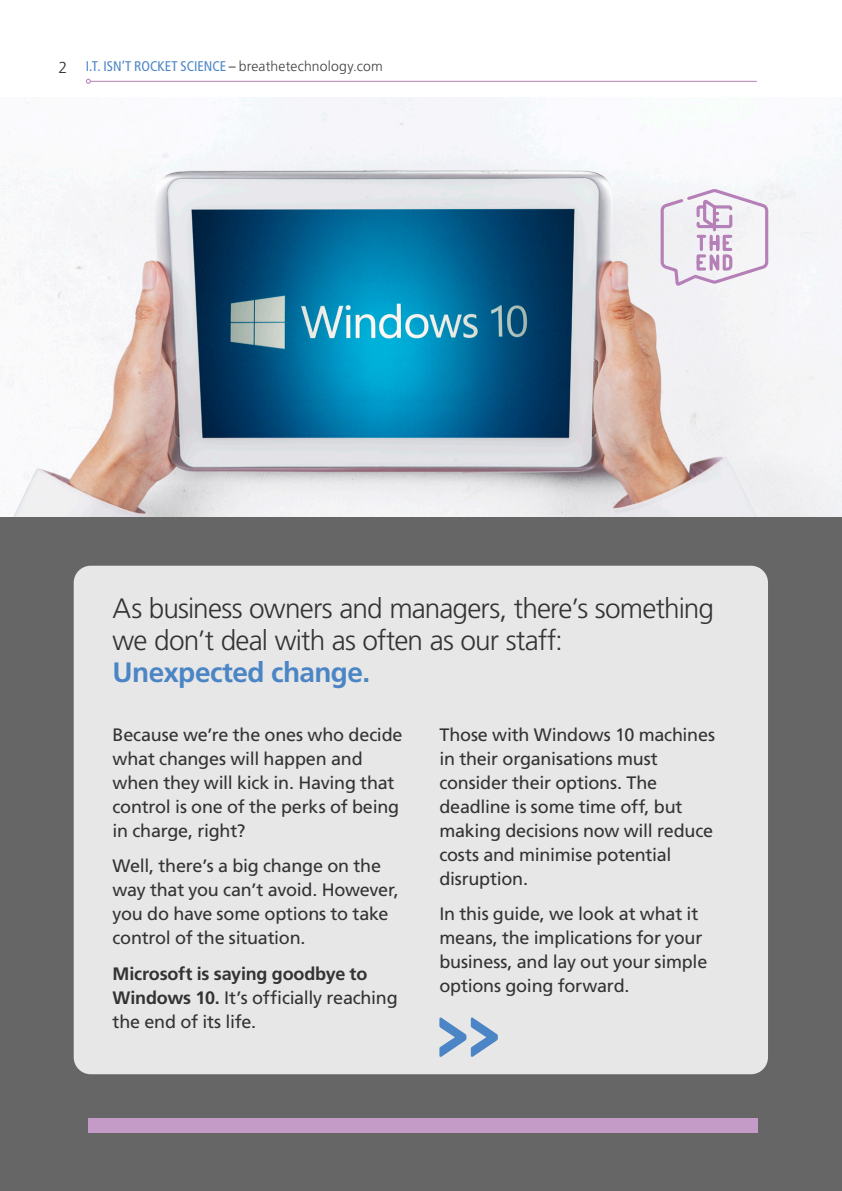
<style>
.page{position:relative;width:842px;height:1191px;background:#666}
.page>*{position:absolute;margin:0;border:0;box-sizing:border-box;transform-origin:0 0}
.t1{font:300 28px/32px "Frutiger LT Std";letter-spacing:-.03em;color:#333}
.t2{font:700 28px "Frutiger LT Std";letter-spacing:-.02em;color:#4c85c5}
.t3{font:18px/24px "Frutiger LT Std";letter-spacing:-.015em;color:#333}
.t4{font:condensed 14px "Frutiger LT Std";color:#4c85c5}
.s1{font-weight:300;font-stretch:normal;font-size:16px;color:#333}
.s2{color:#404040}
.s3{font-weight:300;font-stretch:normal;color:#404040}
.s4{font-weight:700}
</style>
<div class="page">
<div style="left:0;top:0;width:842px;height:97px;background:#fff"></div>
<img style="left:0;top:97px;width:842px;height:419px">
<div style="left:74px;top:566px;width:694px;height:508px;background:#e7e7e7;border-radius:17px"></div>
<svg style="left:439px;top:1017px;width:59px;height:39px"></svg>
<svg style="left:659px;top:187px;width:111px;height:99px;background:#e6dce8"></svg>
<hr style="left:90px;top:81px;width:667px;height:1px;background:#b57fb7">
<svg style="left:86px;top:79px;width:5px;height:5px"></svg>
<div style="left:88px;top:1118px;width:669px;height:14px;background:#c49ac7"></div>
<p class="t4" style="left:59px;top:58px;width:326px"><span class="s1">2</span> I.T. ISN’T ROCKET SCIENCE <span class="s2">–</span> <span class="s3">breathetechnology.com</span></p>
<p class="t1" style="left:113px;top:593px;width:603px">As business owners and managers, there’s something we don’t deal with as often as our staff:</p>
<p class="t2" style="left:113px;top:656px;width:259px">Unexpected change.</p>
<p class="t3" style="left:113px;top:722px;width:291px">Because we’re the ones who decide what changes will happen and when they will kick in. Having that control is one of the perks of being in charge, right?</p>
<p class="t3" style="left:113px;top:854px;width:288px">Well, there’s a big change on the way that you can’t avoid. However, you do have some options to take control of the situation.</p>
<p class="t3" style="left:113px;top:961px;width:287px"><span class="s4">Microsoft is saying goodbye to<br>Windows 10.</span> It’s officially reaching the end of its life.</p>
<p class="t3" style="left:439px;top:722px;width:277px">Those with Windows 10 machines in their organisations must consider their options. The deadline is some time off, but making decisions now will reduce costs and minimise potential disruption.</p>
<p class="t3" style="left:439px;top:902px;width:269px">In this guide, we look at what it means, the implications for your business, and lay out your simple options going forward.</p>
</div>
